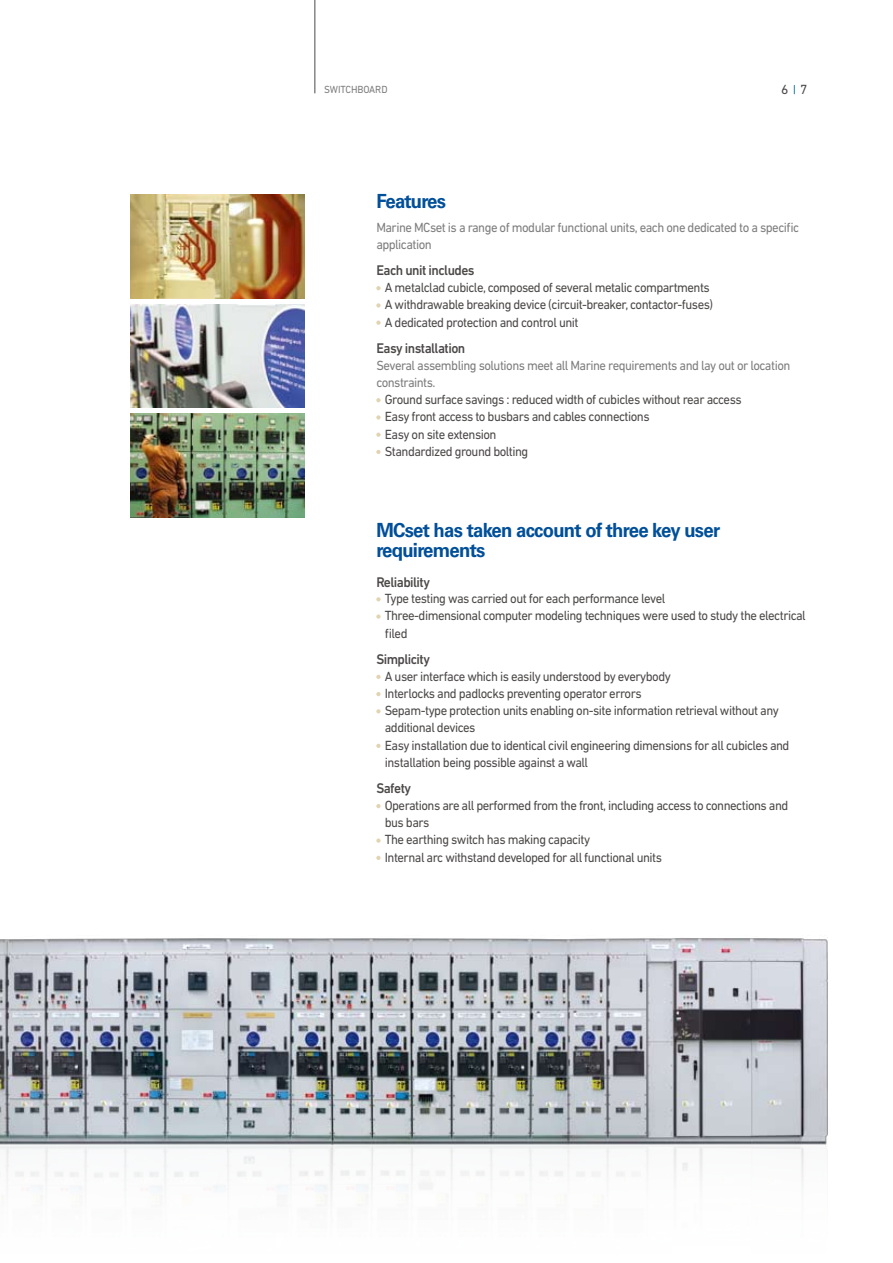
<style>
.page{position:relative;width:893px;height:1263px;background:#fff}
.page>*{position:absolute;margin:0;border:0;box-sizing:border-box;transform-origin:0 0}
.t1{font:700 19.5px/19.5px "Univers LT Std";letter-spacing:-.04em;color:#004f99;scale:.95 1}
.t2{font:500 14.25px "DIN Next LT Pro";letter-spacing:-.04em;color:#4c4948;scale:.95 1}
.t3{font:13.5px/17.2px "DIN Next LT Pro";letter-spacing:-.04em;color:#4c4948;scale:.95 1}
.t4{font:13.5px/17.2px "DIN Next LT Pro";letter-spacing:-.04em;color:#7d7d7d;scale:.95 1}
.t5{font:13.5px "DIN Next LT Pro";letter-spacing:-.04em;color:#4c4948}
.t6{font:10.5px "DIN Next LT Pro";letter-spacing:-.01em;color:#7d7d7d;scale:.95 1}
</style>
<div class="page">
<svg style="left:376px;top:286px;width:5px;height:4px"></svg>
<svg style="left:376px;top:303px;width:5px;height:5px"></svg>
<svg style="left:376px;top:321px;width:5px;height:4px"></svg>
<svg style="left:376px;top:398px;width:5px;height:4px"></svg>
<svg style="left:376px;top:415px;width:5px;height:5px"></svg>
<svg style="left:376px;top:433px;width:5px;height:4px"></svg>
<svg style="left:376px;top:450px;width:5px;height:4px"></svg>
<svg style="left:376px;top:597px;width:5px;height:4px"></svg>
<svg style="left:376px;top:614px;width:5px;height:5px"></svg>
<svg style="left:376px;top:675px;width:5px;height:4px"></svg>
<svg style="left:376px;top:692px;width:5px;height:4px"></svg>
<svg style="left:376px;top:709px;width:5px;height:4px"></svg>
<svg style="left:376px;top:744px;width:5px;height:4px"></svg>
<svg style="left:376px;top:804px;width:5px;height:4px"></svg>
<svg style="left:376px;top:838px;width:5px;height:5px"></svg>
<svg style="left:376px;top:856px;width:5px;height:4px"></svg>
<img style="left:0;top:937px;width:828px;height:262px">
<img style="left:130px;top:304px;width:175px;height:104px">
<img style="left:130px;top:195px;width:175px;height:104px">
<img style="left:130px;top:413px;width:175px;height:104px">
<hr style="left:315px;top:0;width:1px;height:93px;background:#4c4948">
<p class="t6" style="left:324px;top:83px;width:68px">SWITCHBOARD</p>
<p class="t5" style="left:781px;top:82px;width:28px">6 7</p>
<h1 class="t1" style="left:376px;top:191px;width:75px">Features</h1>
<p class="t4" style="left:376px;top:218px;width:447px">Marine MCset is a range of modular functional units, each one dedicated to a specific application</p>
<p class="t2" style="left:376px;top:262px;width:105px">Each unit includes</p>
<p class="t3" style="left:385px;top:279px;width:347px">A metalclad cubicle, composed of several metalic compartments<br>A withdrawable breaking device (circuit-breaker, contactor-fuses)<br>A dedicated protection and control unit</p>
<p class="t2" style="left:376px;top:340px;width:95px">Easy installation</p>
<p class="t4" style="left:376px;top:356px;width:437px">Several assembling solutions meet all Marine requirements and lay out or location constraints.</p>
<p class="t3" style="left:385px;top:391px;width:377px">Ground surface savings : reduced width of cubicles without rear access Easy front access to busbars and cables connections<br>Easy on site extension<br>Standardized ground bolting</p>
<h1 class="t1" style="left:376px;top:521px;width:363px">MCset has taken account of three key user requirements</h1>
<p class="t2" style="left:376px;top:573px;width:58px">Reliability</p>
<p class="t3" style="left:385px;top:590px;width:445px">Type testing was carried out for each performance level<br>Three-dimensional computer modeling techniques were used to study the electrical filed</p>
<p class="t2" style="left:376px;top:651px;width:58px">Simplicity</p>
<p class="t3" style="left:385px;top:667px;width:427px">A user interface which is easily understood by everybody<br>Interlocks and padlocks preventing operator errors<br>Sepam-type protection units enabling on-site information retrieval without any additional devices<br>Easy installation due to identical civil engineering dimensions for all cubicles and installation being possible against a wall</p>
<p class="t2" style="left:376px;top:780px;width:38px">Safety</p>
<p class="t3" style="left:385px;top:796px;width:426px">Operations are all performed from the front, including access to connections and bus bars<br>The earthing switch has making capacity<br>Internal arc withstand developed for all functional units</p>
</div>
